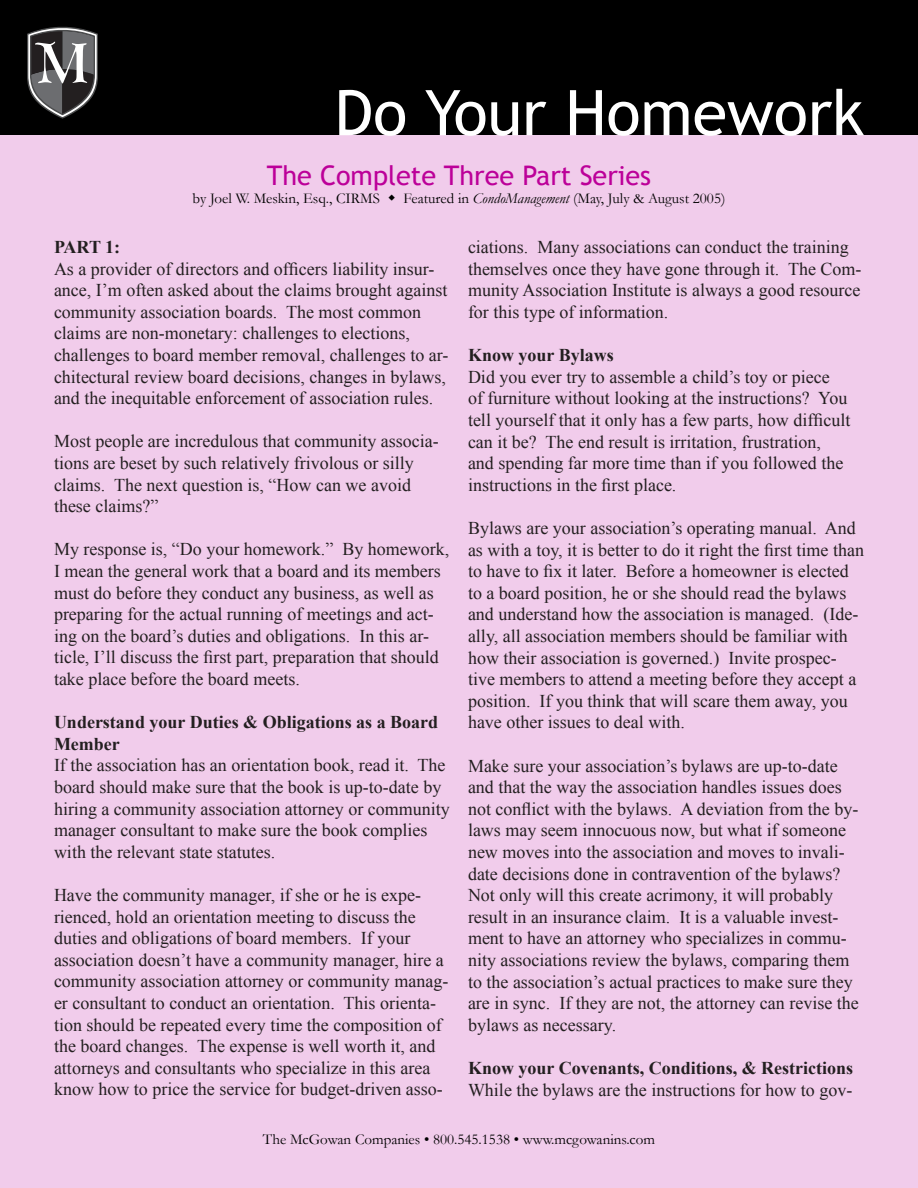
<style>
.page{position:relative;width:918px;height:1188px;background:#fff}
.page>*{position:absolute;margin:0;border:0;box-sizing:border-box;transform-origin:0 0}
.t1{font:63px "Trebuchet MS";color:#fff}
.t2{font:27px "Trebuchet MS";color:#bc0099}
.t3{font:18px/21.6px "Times New Roman";color:#231f20}
.t4{font:700 18px/21.6px "Times New Roman";color:#231f20}
.t5{font:15px "Garamond";color:#000}
.s1{font-style:italic}
</style>
<div class="page">
<div style="left:0;top:114px;width:918px;height:1074px;background:#f1cceb"></div>
<div style="left:0;top:0;width:918px;height:135px;background:#000"></div>
<svg style="left:27px;top:26px;width:71px;height:93px"></svg>
<p class="t1" style="left:335px;top:76px;width:531px">Do Your Homework</p>
<p class="t2" style="left:267px;top:159px;width:386px">The Complete Three Part Series</p>
<p class="t5" style="left:193px;top:188px;width:189px">by Joel W. Meskin, Esq., CIRMS</p>
<p class="t5" style="left:404px;top:188px;width:323px">Featured in <span class="s1">CondoManagement</span> (May, July &amp; August 2005)</p>
<p class="t4" style="left:54px;top:236px;width:68px">PART 1:</p>
<p class="t3" style="left:54px;top:257px;width:396px">As a provider of directors and officers liability insur&shy;ance, I’m often asked about the claims brought against community association boards. The most common claims are non-monetary: challenges to elections, challenges to board member removal, challenges to ar&shy;chitectural review board decisions, changes in bylaws, and the inequitable enforcement of association rules.</p>
<p class="t3" style="left:54px;top:430px;width:386px">Most people are incredulous that community associa&shy;tions are beset by such relatively frivolous or silly claims. The next question is, “How can we avoid these claims?”</p>
<p class="t3" style="left:54px;top:538px;width:397px">My response is, “Do your homework.” By homework, I mean the general work that a board and its members must do before they conduct any business, as well as preparing for the actual running of meetings and act&shy;ing on the board’s duties and obligations. In this ar&shy;ticle, I’ll discuss the first part, preparation that should take place before the board meets.</p>
<p class="t4" style="left:54px;top:711px;width:386px">Understand your Duties &amp; Obligations as a Board<br>Member</p>
<p class="t3" style="left:54px;top:754px;width:397px">If the association has an orientation book, read it. The board should make sure that the book is up-to-date by hiring a community association attorney or community manager consultant to make sure the book complies with the relevant state statutes.</p>
<p class="t3" style="left:54px;top:884px;width:396px">Have the community manager, if she or he is expe&shy;rienced, hold an orientation meeting to discuss the duties and obligations of board members. If your association doesn’t have a community manager, hire a community association attorney or community manag&shy;er consultant to conduct an orientation. This orienta&shy;tion should be repeated every time the composition of the board changes. The expense is well worth it, and attorneys and consultants who specialize in this area know how to price the service for budget-driven asso-</p>
<p class="t3" style="left:468px;top:236px;width:395px">ciations. Many associations can conduct the training themselves once they have gone through it. The Com&shy;munity Association Institute is always a good resource for this type of information.</p>
<p class="t4" style="left:468px;top:344px;width:147px">Know your Bylaws</p>
<p class="t3" style="left:468px;top:366px;width:384px">Did you ever try to assemble a child’s toy or piece<br>of furniture without looking at the instructions? You tell yourself that it only has a few parts, how difficult can it be? The end result is irritation, frustration, and spending far more time than if you followed the instructions in the first place.</p>
<p class="t3" style="left:468px;top:517px;width:398px">Bylaws are your association’s operating manual. And as with a toy, it is better to do it right the first time than to have to fix it later. Before a homeowner is elected to a board position, he or she should read the bylaws and understand how the association is managed. (Ide&shy;ally, all association members should be familiar with how their association is governed.) Invite prospec&shy;tive members to attend a meeting before they accept a position. If you think that will scare them away, you have other issues to deal with.</p>
<p class="t3" style="left:468px;top:755px;width:392px">Make sure your association’s bylaws are up-to-date and that the way the association handles issues does not conflict with the bylaws. A deviation from the by&shy;laws may seem innocuous now, but what if someone new moves into the association and moves to invali&shy;date decisions done in contravention of the bylaws?<br>Not only will this create acrimony, it will probably result in an insurance claim. It is a valuable invest&shy;ment to have an attorney who specializes in commu&shy;nity associations review the bylaws, comparing them to the association’s actual practices to make sure they are in sync. If they are not, the attorney can revise the bylaws as necessary.</p>
<p class="t4" style="left:468px;top:1057px;width:387px">Know your Covenants, Conditions, &amp; Restrictions</p>
<p class="t3" style="left:468px;top:1079px;width:386px">While the bylaws are the instructions for how to gov-</p>
<p class="t5" style="left:263px;top:1129px;width:394px">The McGowan Companies • 800.545.1538 • www.mcgowanins.com</p>
</div>
